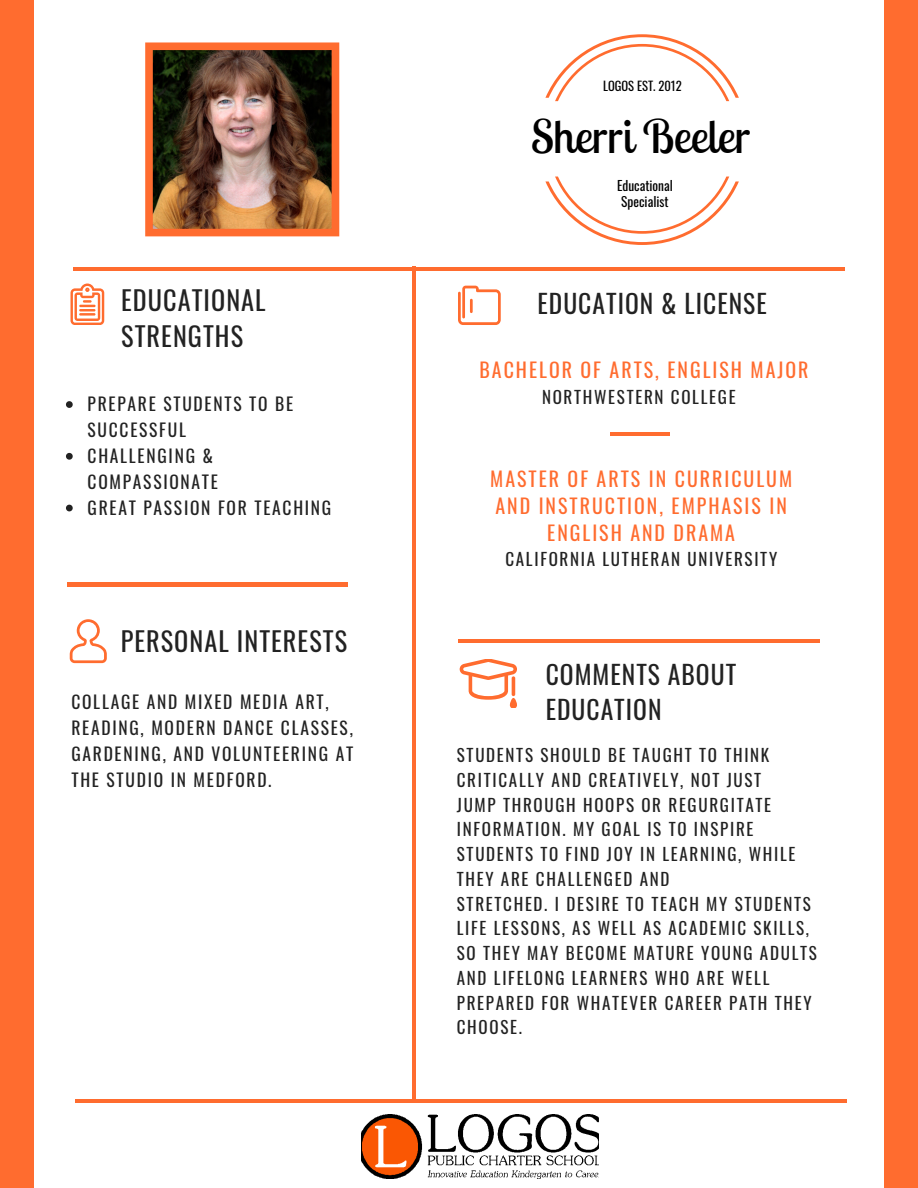
<style>
.page{position:relative;width:918px;height:1188px;background:#fff}
.page>*{position:absolute;margin:0;border:0;box-sizing:border-box;transform-origin:0 0}
.t1{font:46.2px "Lobster Two";color:#000}
.t2{font:26.25px/36px "Oswald";letter-spacing:.04em;color:#222}
.t3{font:25.5px/34.8px "Oswald";letter-spacing:.04em;color:#222}
.t4{font:19.95px/27px "Oswald";letter-spacing:.1em;color:#ff6c2f;text-align:center}
.t5{font:17.55px/25.8px "Oswald";letter-spacing:.1em;color:#222}
.t6{font:17.1px/24.8px "Oswald";letter-spacing:.1em;color:#222}
.t7{font:13.35px/15.8px "Oswald";color:#000;text-align:center}
.t8{font:12.45px "Oswald";color:#000}
</style>
<div class="page">
<svg style="left:458px;top:286px;width:43px;height:39px"></svg>
<svg style="left:460px;top:659px;width:57px;height:41px"></svg>
<hr style="left:512px;top:676px;width:3px;height:20px;background:#ff6c2f;border-radius:2px">
<div style="left:510px;top:698px;width:7px;height:10px;background:#ff6c2f;border-radius:4px"></div>
<hr style="left:458px;top:639px;width:361px;height:3px;background:#ff6c2f">
<hr style="left:610px;top:432px;width:60px;height:4px;background:#ff6c2f">
<hr style="left:67px;top:583px;width:280px;height:3px;background:#ff6c2f">
<svg style="left:66px;top:401px;width:7px;height:7px"></svg>
<svg style="left:66px;top:453px;width:7px;height:7px"></svg>
<svg style="left:66px;top:505px;width:7px;height:6px"></svg>
<svg style="left:71px;top:284px;width:33px;height:40px"></svg>
<hr style="left:79px;top:313px;width:16px;height:3px;background:#ff6c2f">
<svg style="left:70px;top:619px;width:37px;height:44px"></svg>
<hr style="left:75px;top:1099px;width:772px;height:3px;background:#ff6c2f">
<hr style="left:73px;top:267px;width:772px;height:4px;background:#ff6c2f">
<hr style="left:412px;top:266px;width:4px;height:837px;background:#ff6c2f">
<div style="left:0;top:0;width:34px;height:1188px;background:#ff6c2f"></div>
<div style="left:884px;top:0;width:34px;height:1188px;background:#ff6c2f"></div>
<img style="left:362px;top:1114px;width:237px;height:64px">
<svg style="left:545px;top:34px;width:194px;height:211px"></svg>
<img style="left:145px;top:42px;width:194px;height:194px">
<h2 class="t2" style="left:121px;top:281px;width:146px">EDUCATIONAL<br>STRENGTHS</h2>
<p class="t5" style="left:88px;top:390px;width:245px">PREPARE STUDENTS TO BE<br>SUCCESSFUL<br>CHALLENGING &amp;<br>COMPASSIONATE<br>GREAT PASSION FOR TEACHING</p>
<h2 class="t2" style="left:121px;top:622px;width:228px">PERSONAL INTERESTS</h2>
<p class="t5" style="left:71px;top:688px;width:283px">COLLAGE AND MIXED MEDIA ART,<br>READING, MODERN DANCE CLASSES,<br>GARDENING, AND VOLUNTEERING AT<br>THE STUDIO IN MEDFORD.</p>
<p class="t8" style="left:603px;top:76px;width:80px">LOGOS EST. 2012</p>
<h1 class="t1" style="left:531px;top:107px;width:221px">Sherri Beeler</h1>
<p class="t7" style="left:617px;top:177px;width:57px">Educational<br>Specialist</p>
<h3 class="t3" style="left:538px;top:285px;width:231px">EDUCATION &amp; LICENSE</h3>
<p class="t4" style="left:480px;top:355px;width:330px">BACHELOR OF ARTS, ENGLISH MAJOR</p>
<p class="t6" style="left:542px;top:383px;width:195px">NORTHWESTERN COLLEGE</p>
<p class="t4" style="left:490px;top:464px;width:303px">MASTER OF ARTS IN CURRICULUM<br>AND INSTRUCTION, EMPHASIS IN<br>ENGLISH AND DRAMA</p>
<p class="t6" style="left:505px;top:546px;width:273px">CALIFORNIA LUTHERAN UNIVERSITY</p>
<h3 class="t3" style="left:546px;top:656px;width:192px">COMMENTS ABOUT<br>EDUCATION</h3>
<p class="t6" style="left:457px;top:742px;width:362px">STUDENTS SHOULD BE TAUGHT TO THINK CRITICALLY AND CREATIVELY, NOT JUST<br>JUMP THROUGH HOOPS OR REGURGITATE INFORMATION. MY GOAL IS TO INSPIRE STUDENTS TO FIND JOY IN LEARNING, WHILE THEY ARE CHALLENGED AND<br>STRETCHED. I DESIRE TO TEACH MY STUDENTS LIFE LESSONS, AS WELL AS ACADEMIC SKILLS, SO THEY MAY BECOME MATURE YOUNG ADULTS AND LIFELONG LEARNERS WHO ARE WELL PREPARED FOR WHATEVER CAREER PATH THEY CHOOSE.</p>
</div>
